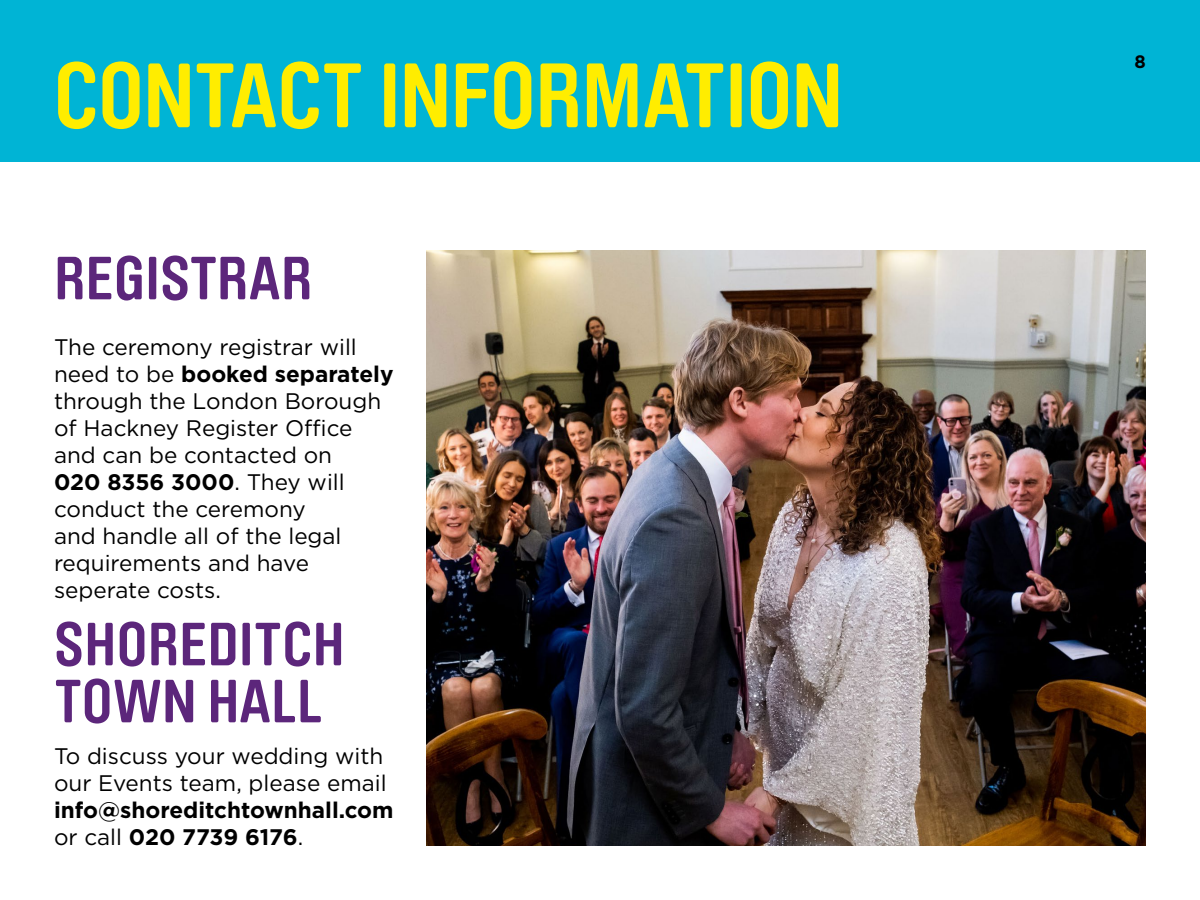
<style>
.page{position:relative;width:1200px;height:900px;background:#fff}
.page>*{position:absolute;margin:0;border:0;box-sizing:border-box;transform-origin:0 0}
.t1{font:700 90px "Brauer Neue Std";color:#ffed00}
.t2{font:700 60px/57px "Brauer Neue Std";letter-spacing:.015em;color:#5c267b}
.t3{font:22.5px/27px "Gotham";color:#000}
.t4{font:700 22.5px/27px "Gotham";color:#000}
.t5{font:700 18px "Gotham";color:#000}
.s1{font-weight:700}
.s2{font-weight:400}
</style>
<div class="page">
<div style="left:0;top:0;width:1200px;height:162px;background:#00b4d5"></div>
<img style="left:427px;top:250px;width:719px;height:596px">
<h1 class="t1" style="left:54px;top:44px;width:790px">CONTACT INFORMATION</h1>
<h2 class="t2" style="left:54px;top:250px;width:259px">REGISTRAR</h2>
<p class="t3" style="left:54px;top:333px;width:341px">The ceremony registrar will need to be <span class="s1">booked separately </span>through the London Borough of Hackney Register Office and can be contacted on<br><span class="s1">020 8356 3000</span>. They will conduct the ceremony<br>and handle all of the legal requirements and have seperate costs.</p>
<h2 class="t2" style="left:54px;top:616px;width:292px">SHOREDITCH<br>TOWN HALL</h2>
<p class="t3" style="left:54px;top:742px;width:334px">To discuss your wedding with our Events team, please email</p>
<p class="t4" style="left:54px;top:796px;width:341px">info@shoreditchtownhall.com <span class="s2">or call</span> 020 7739 6176<span class="s2">.</span></p>
<p class="t5" style="left:1135px;top:49px;width:13px">8</p>
</div>
